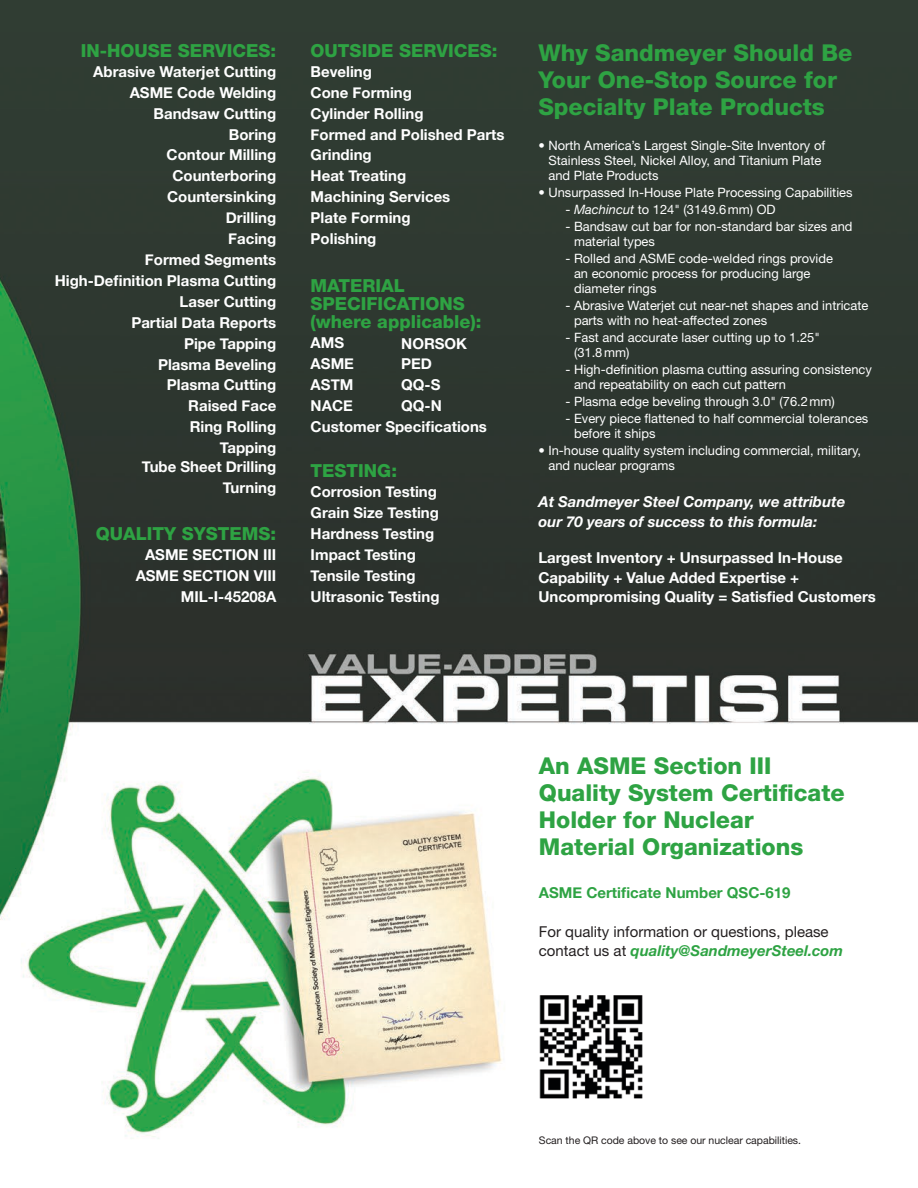
<style>
.page{position:relative;width:918px;height:1188px;background:#fff}
.page>*{position:absolute;margin:0;border:0;box-sizing:border-box;transform-origin:0 0}
.t1{font:800 23.25px/27px "Helvetica Neue";color:#2ea343}
.t2{font:800 18px/18px "Helvetica Neue";color:#2ea343}
.medium_basic_paragra{font:700 15px/19.5px "Helvetica Neue";color:#fff;text-align:right}
.t3{font:15px/19.5px "Helvetica Neue";color:#231f20}
.medium_basic_paragra-2{font:italic 700 15px/19.5px "Helvetica Neue";letter-spacing:-.005em;color:#fff}
.t4{font:700 15px "Helvetica Neue";color:#2ea343}
.Bullets{font:12.9px/15.1px "Helvetica Neue";color:#fff}
.t5{font:10.5px "Helvetica Neue";letter-spacing:-.005em;color:#231f20}
.s1{font-style:italic}
.s2{font-weight:700;font-style:italic;color:#2ea343}
</style>
<div class="page">
<img style="left:0;top:0;width:918px;height:1139px">
<img style="left:525px;top:976px;width:163px;height:139px">
<p class="t2" style="left:81px;top:42px;width:197px">IN-HOUSE SERVICES:</p>
<p class="medium_basic_paragra" style="left:93px;top:61px;width:185px">Abrasive Waterjet Cutting</p>
<p class="medium_basic_paragra" style="left:130px;top:82px;width:148px">ASME Code Welding</p>
<p class="medium_basic_paragra" style="left:154px;top:103px;width:124px">Bandsaw Cutting</p>
<p class="medium_basic_paragra" style="left:229px;top:124px;width:49px">Boring</p>
<p class="medium_basic_paragra" style="left:167px;top:145px;width:111px">Contour Milling</p>
<p class="medium_basic_paragra" style="left:172px;top:166px;width:105px">Counterboring</p>
<p class="medium_basic_paragra" style="left:167px;top:187px;width:111px">Countersinking</p>
<p class="medium_basic_paragra" style="left:226px;top:208px;width:52px">Drilling</p>
<p class="medium_basic_paragra" style="left:228px;top:229px;width:50px">Facing</p>
<p class="medium_basic_paragra" style="left:145px;top:250px;width:133px">Formed Segments</p>
<p class="medium_basic_paragra" style="left:55px;top:270px;width:223px">High-Definition Plasma Cutting</p>
<p class="medium_basic_paragra" style="left:180px;top:291px;width:98px">Laser Cutting</p>
<p class="medium_basic_paragra" style="left:131px;top:312px;width:146px">Partial Data Reports</p>
<p class="medium_basic_paragra" style="left:184px;top:333px;width:94px">Pipe Tapping</p>
<p class="medium_basic_paragra" style="left:158px;top:354px;width:120px">Plasma Beveling</p>
<p class="medium_basic_paragra" style="left:167px;top:375px;width:111px">Plasma Cutting</p>
<p class="medium_basic_paragra" style="left:188px;top:396px;width:90px">Raised Face</p>
<p class="medium_basic_paragra" style="left:190px;top:417px;width:88px">Ring Rolling</p>
<p class="medium_basic_paragra" style="left:142px;top:438px;width:136px;line-height:18.8px">Tapping<br>Tube Sheet Drilling</p>
<p class="medium_basic_paragra" style="left:223px;top:477px;width:55px">Turning</p>
<p class="t2" style="left:96px;top:525px;width:182px">QUALITY SYSTEMS:</p>
<p class="medium_basic_paragra" style="left:145px;top:545px;width:133px">ASME SECTION III</p>
<p class="medium_basic_paragra" style="left:136px;top:565px;width:142px">ASME SECTION VIII</p>
<p class="medium_basic_paragra" style="left:181px;top:586px;width:97px">MIL-I-45208A</p>
<p class="t2" style="left:311px;top:42px;width:188px">OUTSIDE SERVICES:</p>
<p class="medium_basic_paragra" style="left:311px;top:61px;width:63px">Beveling</p>
<p class="medium_basic_paragra" style="left:311px;top:82px;width:103px">Cone Forming</p>
<p class="medium_basic_paragra" style="left:311px;top:103px;width:114px">Cylinder Rolling</p>
<p class="medium_basic_paragra" style="left:311px;top:124px;width:195px">Formed and Polished Parts</p>
<p class="medium_basic_paragra" style="left:311px;top:145px;width:63px">Grinding</p>
<p class="medium_basic_paragra" style="left:311px;top:166px;width:97px">Heat Treating</p>
<p class="medium_basic_paragra" style="left:311px;top:187px;width:141px">Machining Services</p>
<p class="medium_basic_paragra" style="left:311px;top:208px;width:101px">Plate Forming</p>
<p class="medium_basic_paragra" style="left:311px;top:229px;width:67px">Polishing</p>
<p class="t2" style="left:311px;top:276px;width:172px">MATERIAL<br>SPECIFICATIONS (where applicable):</p>
<p class="medium_basic_paragra" style="left:311px;top:333px;width:35px">AMS</p>
<p class="medium_basic_paragra" style="left:311px;top:354px;width:45px">ASME</p>
<p class="medium_basic_paragra" style="left:311px;top:375px;width:44px">ASTM</p>
<p class="medium_basic_paragra" style="left:311px;top:396px;width:44px">NACE</p>
<p class="medium_basic_paragra" style="left:311px;top:417px;width:178px">Customer Specifications</p>
<p class="t2" style="left:311px;top:462px;width:88px">TESTING:</p>
<p class="medium_basic_paragra" style="left:311px;top:482px;width:128px">Corrosion Testing</p>
<p class="medium_basic_paragra" style="left:311px;top:503px;width:130px">Grain Size Testing</p>
<p class="medium_basic_paragra" style="left:311px;top:524px;width:125px">Hardness Testing</p>
<p class="medium_basic_paragra" style="left:311px;top:545px;width:107px">Impact Testing</p>
<p class="medium_basic_paragra" style="left:311px;top:566px;width:106px">Tensile Testing</p>
<p class="medium_basic_paragra" style="left:311px;top:586px;width:130px">Ultrasonic Testing</p>
<p class="medium_basic_paragra" style="left:401px;top:333px;width:67px">NORSOK</p>
<p class="medium_basic_paragra" style="left:401px;top:354px;width:32px">PED</p>
<p class="medium_basic_paragra" style="left:401px;top:375px;width:41px">QQ-S</p>
<p class="medium_basic_paragra" style="left:401px;top:396px;width:42px">QQ-N</p>
<p class="t1" style="left:538px;top:39px;width:315px">Why Sandmeyer Should Be<br>Your One-Stop Source for<br>Specialty Plate Products</p>
<p class="Bullets" style="left:548px;top:137px;width:278px;text-indent:-10px">• North America’s Largest Single-Site Inventory of<br>Stainless Steel, Nickel Alloy, and Titanium Plate and Plate Products</p>
<p class="Bullets" style="left:538px;top:184px;width:316px">• Unsurpassed In-House Plate Processing Capabilities</p>
<p class="Bullets" style="left:565px;top:201px;width:212px">- <span class="s1">Machincut</span> to 124" (3149.6mm) OD</p>
<p class="Bullets" style="left:574px;top:218px;width:280px;text-indent:-9px">- Bandsaw cut bar for non-standard bar sizes and material types</p>
<p class="Bullets" style="left:574px;top:250px;width:260px;text-indent:-9px">- Rolled and ASME code-welded rings provide an economic process for producing large diameter rings</p>
<p class="Bullets" style="left:574px;top:297px;width:296px;text-indent:-9px">- Abrasive Waterjet cut near-net shapes and intricate parts with no heat-affected zones</p>
<p class="Bullets" style="left:574px;top:329px;width:247px;text-indent:-9px">- Fast and accurate laser cutting up to 1.25" (31.8mm)</p>
<p class="Bullets" style="left:574px;top:361px;width:299px;text-indent:-9px">- High-definition plasma cutting assuring consistency and repeatability on each cut pattern</p>
<p class="Bullets" style="left:565px;top:393px;width:271px">- Plasma edge beveling through 3.0" (76.2mm)</p>
<p class="Bullets" style="left:574px;top:410px;width:296px;text-indent:-9px">- Every piece flattened to half commercial tolerances before it ships</p>
<p class="Bullets" style="left:548px;top:442px;width:314px;text-indent:-10px">• In-house quality system including commercial, military, and nuclear programs</p>
<p class="medium_basic_paragra-2" style="left:538px;top:492px;width:308px">At Sandmeyer Steel Company, we attribute our 70 years of success to this formula:</p>
<p class="medium_basic_paragra" style="left:538px;top:548px;width:339px;text-align:left">Largest Inventory + Unsurpassed In-House<br>Capability + Value Added Expertise +<br>Uncompromising Quality = Satisfied Customers</p>
<p class="t1" style="left:539px;top:752px;width:307px">An ASME Section III<br>Quality System Certificate<br>Holder for Nuclear<br>Material Organizations</p>
<p class="t4" style="left:539px;top:883px;width:253px">ASME Certificate Number QSC-619</p>
<p class="t3" style="left:539px;top:921px;width:306px">For quality information or questions, please contact us at <span class="s2">quality@SandmeyerSteel.com</span></p>
<p class="t5" style="left:539px;top:1134px;width:264px">Scan the QR code above to see our nuclear capabilities.</p>
</div>
